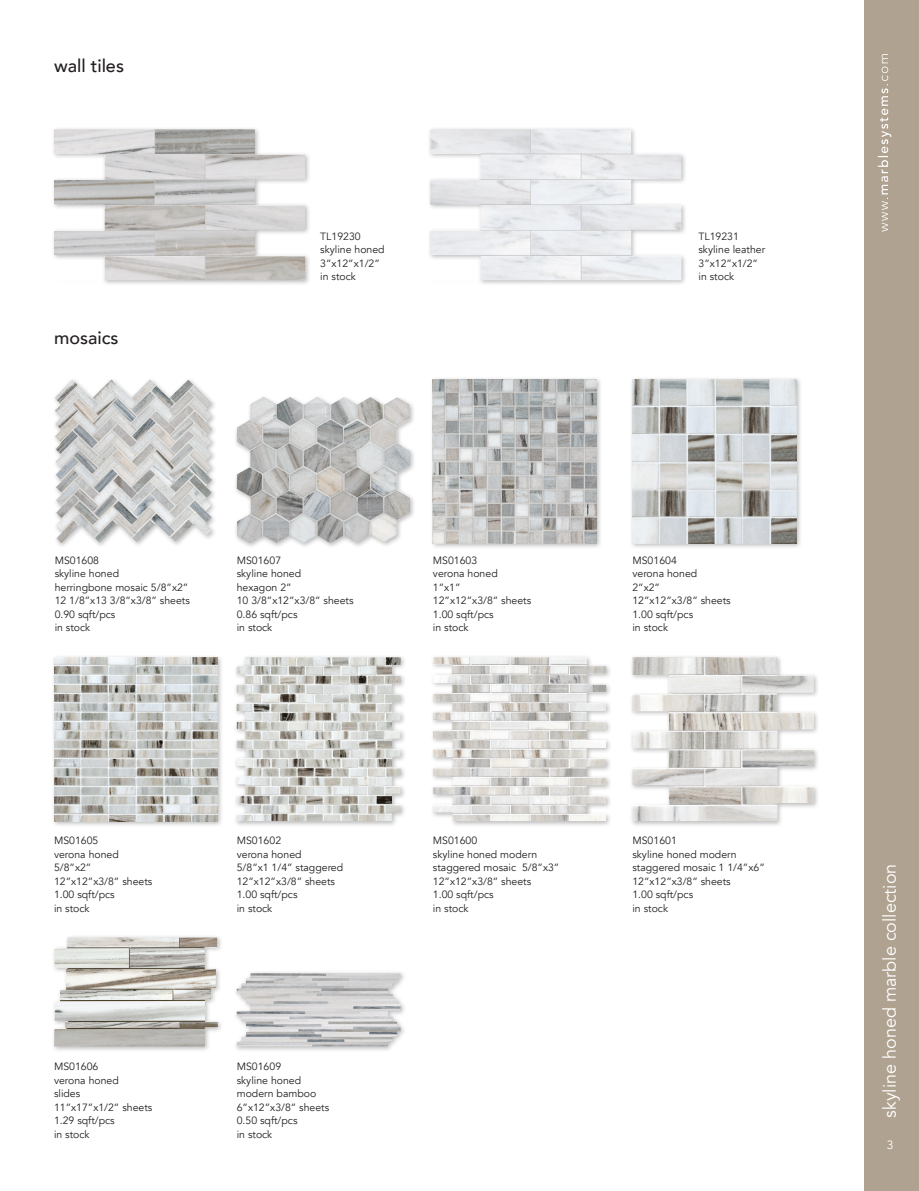
<style>
.page{position:relative;width:919px;height:1191px;background:#fff}
.page>*{position:absolute;margin:0;border:0;box-sizing:border-box;transform-origin:0 0}
.t1{font:18px "Avenir";color:#fff}
.t2{font:500 18px "Avenir";color:#231f20}
.t3{font:12px "Avenir";color:#fff}
.t4{font:10.5px "Avenir";color:#231f20}
</style>
<div class="page">
<div style="left:864px;top:0;width:54px;height:1191px;background:#afa290"></div>
<svg style="left:877px;top:54px;width:14px;height:178px"></svg>
<div style="left:52px;top:377px;width:166px;height:171px;background:#231f20;opacity:.3"></div>
<img style="left:64px;top:379px;width:124px;height:20px">
<div style="left:234px;top:394px;width:181px;height:155px;background:#231f20;opacity:.3"></div>
<img style="left:296px;top:397px;width:21px;height:8px">
<div style="left:429px;top:376px;width:173px;height:173px;background:#231f20;opacity:.3"></div>
<img style="left:433px;top:379px;width:163px;height:164px">
<div style="left:629px;top:376px;width:173px;height:173px;background:#231f20;opacity:.3"></div>
<img style="left:632px;top:379px;width:164px;height:164px">
<div style="left:51px;top:654px;width:173px;height:173px;background:#231f20;opacity:.3"></div>
<img style="left:54px;top:657px;width:164px;height:164px">
<div style="left:233px;top:654px;width:173px;height:173px;background:#231f20;opacity:.3"></div>
<img style="left:237px;top:657px;width:163px;height:164px">
<div style="left:429px;top:654px;width:182px;height:173px;background:#231f20;opacity:.3"></div>
<img style="left:433px;top:657px;width:173px;height:164px">
<div style="left:629px;top:654px;width:190px;height:173px;background:#231f20;opacity:.3"></div>
<img style="left:632px;top:657px;width:181px;height:164px">
<div style="left:51px;top:934px;width:173px;height:118px;background:#231f20;opacity:.3"></div>
<img style="left:54px;top:937px;width:164px;height:109px">
<div style="left:233px;top:970px;width:173px;height:82px;background:#231f20;opacity:.3"></div>
<img style="left:237px;top:973px;width:163px;height:73px">
<div style="left:51px;top:126px;width:260px;height:160px;background:#231f20;opacity:.3"></div>
<img style="left:54px;top:129px;width:251px;height:151px">
<div style="left:427px;top:126px;width:260px;height:160px;background:#231f20;opacity:.3"></div>
<img style="left:430px;top:129px;width:251px;height:151px">
<p class="t2" style="left:54px;top:50px;width:71px">wall tiles</p>
<p class="t2" style="left:54px;top:322px;width:66px">mosaics</p>
<p class="t4" style="left:320px;top:230px;width:42px">TL19230</p>
<p class="t4" style="left:320px;top:243px;width:66px">skyline honed</p>
<p class="t4" style="left:320px;top:257px;width:61px">3”x12”x1/2”</p>
<p class="t4" style="left:320px;top:270px;width:37px">in stock</p>
<p class="t4" style="left:698px;top:230px;width:42px">TL19231</p>
<p class="t4" style="left:698px;top:243px;width:68px">skyline leather</p>
<p class="t4" style="left:698px;top:257px;width:61px">3”x12”x1/2”</p>
<p class="t4" style="left:698px;top:270px;width:37px">in stock</p>
<p class="t4" style="left:55px;top:554px;width:46px">MS01608</p>
<p class="t4" style="left:55px;top:567px;width:66px">skyline honed</p>
<p class="t4" style="left:55px;top:581px;width:135px">herringbone mosaic 5/8”x2”</p>
<p class="t4" style="left:55px;top:594px;width:137px">12 1/8”x13 3/8”x3/8” sheets</p>
<p class="t4" style="left:55px;top:608px;width:62px">0.90 sqft/pcs</p>
<p class="t4" style="left:55px;top:621px;width:37px">in stock</p>
<p class="t4" style="left:237px;top:554px;width:46px">MS01607</p>
<p class="t4" style="left:237px;top:567px;width:66px">skyline honed</p>
<p class="t4" style="left:237px;top:581px;width:56px">hexagon 2”</p>
<p class="t4" style="left:237px;top:594px;width:118px">10 3/8”x12”x3/8” sheets</p>
<p class="t4" style="left:237px;top:608px;width:62px">0.86 sqft/pcs</p>
<p class="t4" style="left:237px;top:621px;width:37px">in stock</p>
<p class="t4" style="left:433px;top:554px;width:46px">MS01603</p>
<p class="t4" style="left:433px;top:567px;width:66px">verona honed</p>
<p class="t4" style="left:433px;top:581px;width:29px">1”x1”</p>
<p class="t4" style="left:433px;top:594px;width:100px">12”x12”x3/8” sheets</p>
<p class="t4" style="left:433px;top:608px;width:62px">1.00 sqft/pcs</p>
<p class="t4" style="left:433px;top:621px;width:37px">in stock</p>
<p class="t4" style="left:632px;top:554px;width:46px">MS01604</p>
<p class="t4" style="left:632px;top:567px;width:66px">verona honed</p>
<p class="t4" style="left:632px;top:581px;width:29px">2”x2”</p>
<p class="t4" style="left:632px;top:594px;width:100px">12”x12”x3/8” sheets</p>
<p class="t4" style="left:632px;top:608px;width:62px">1.00 sqft/pcs</p>
<p class="t4" style="left:632px;top:621px;width:37px">in stock</p>
<p class="t4" style="left:54px;top:834px;width:46px">MS01605</p>
<p class="t4" style="left:54px;top:848px;width:66px">verona honed</p>
<p class="t4" style="left:54px;top:861px;width:39px">5/8”x2”</p>
<p class="t4" style="left:54px;top:875px;width:100px">12”x12”x3/8” sheets</p>
<p class="t4" style="left:54px;top:888px;width:62px">1.00 sqft/pcs</p>
<p class="t4" style="left:54px;top:902px;width:37px">in stock</p>
<p class="t4" style="left:54px;top:1060px;width:46px">MS01606</p>
<p class="t4" style="left:54px;top:1073px;width:66px">verona honed</p>
<p class="t4" style="left:54px;top:1087px;width:28px">slides</p>
<p class="t4" style="left:54px;top:1100px;width:100px">11”x17”x1/2” sheets</p>
<p class="t4" style="left:54px;top:1114px;width:62px">1.29 sqft/pcs</p>
<p class="t4" style="left:54px;top:1127px;width:37px">in stock</p>
<p class="t4" style="left:237px;top:834px;width:46px">MS01602</p>
<p class="t4" style="left:237px;top:848px;width:66px">verona honed</p>
<p class="t4" style="left:237px;top:861px;width:108px">5/8”x1 1/4” staggered</p>
<p class="t4" style="left:237px;top:875px;width:100px">12”x12”x3/8” sheets</p>
<p class="t4" style="left:237px;top:888px;width:62px">1.00 sqft/pcs</p>
<p class="t4" style="left:237px;top:902px;width:37px">in stock</p>
<p class="t4" style="left:237px;top:1060px;width:46px">MS01609</p>
<p class="t4" style="left:237px;top:1073px;width:66px">skyline honed</p>
<p class="t4" style="left:237px;top:1087px;width:81px">modern bamboo</p>
<p class="t4" style="left:237px;top:1100px;width:94px">6”x12”x3/8” sheets</p>
<p class="t4" style="left:237px;top:1114px;width:62px">0.50 sqft/pcs</p>
<p class="t4" style="left:237px;top:1127px;width:37px">in stock</p>
<p class="t4" style="left:433px;top:834px;width:46px">MS01600</p>
<p class="t4" style="left:433px;top:848px;width:106px">skyline honed modern</p>
<p class="t4" style="left:433px;top:861px;width:128px">staggered mosaic 5/8”x3”</p>
<p class="t4" style="left:433px;top:875px;width:100px">12”x12”x3/8” sheets</p>
<p class="t4" style="left:433px;top:888px;width:62px">1.00 sqft/pcs</p>
<p class="t4" style="left:433px;top:902px;width:37px">in stock</p>
<p class="t4" style="left:632px;top:834px;width:46px">MS01601</p>
<p class="t4" style="left:632px;top:848px;width:106px">skyline honed modern</p>
<p class="t4" style="left:632px;top:861px;width:134px">staggered mosaic 1 1/4”x6”</p>
<p class="t4" style="left:632px;top:875px;width:100px">12”x12”x3/8” sheets</p>
<p class="t4" style="left:632px;top:888px;width:62px">1.00 sqft/pcs</p>
<p class="t4" style="left:632px;top:902px;width:37px">in stock</p>
<p class="t1" style="left:878px;top:1117px;width:256px;rotate:-90deg">skyline honed marble collection</p>
<p class="t3" style="left:886px;top:1137px;width:8px">3</p>
</div>
